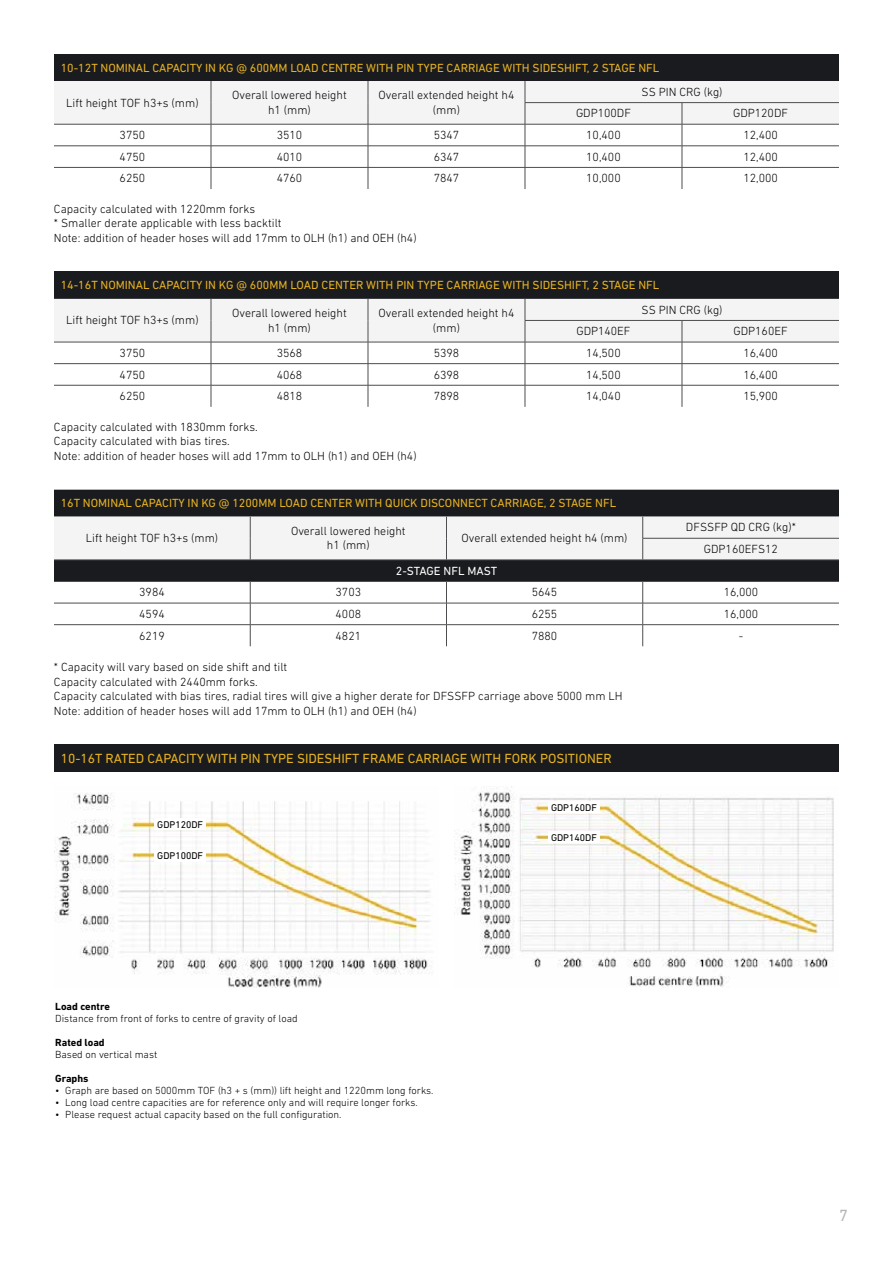
<style>
.page{position:relative;width:893px;height:1263px;background:#fff}
.page>*{position:absolute;margin:0;border:0;box-sizing:border-box;transform-origin:0 0}
.t1{font:16.5px "DIN Next LT Pro";color:#b4b6b8}
.t2{font:13.5px "DIN Next LT Pro";color:#e7b222}
.t3{font:300 12px/14.4px "DIN Next LT Pro";color:#000;text-align:center}
.t4{font:12px "DIN Next LT Pro";color:#e7b222}
.t5{font:12px "DIN Next LT Pro";color:#fff}
.t6{font:300 10.5px "DIN Next LT Pro";color:#000}
.t7{font:700 10.5px "DIN Next LT Pro";color:#000}
.t8{font:9.9px "DIN Next LT Pro";color:#000}
</style>
<div class="page">
<div style="left:54px;top:54px;width:785px;height:27px;background:#1a1b1e"></div>
<svg style="left:54px;top:81px;width:785px;height:108px"></svg>
<div style="left:54px;top:490px;width:785px;height:91px;background:#1a1b1e"></div>
<div style="left:54px;top:517px;width:785px;height:43px;background:#f4f4f4"></div>
<hr style="left:54px;top:560px;width:196px;height:1px;background:#4d4d4f">
<hr style="left:250px;top:560px;width:196px;height:1px;background:#4d4d4f">
<hr style="left:446px;top:560px;width:197px;height:1px;background:#4d4d4f">
<hr style="left:643px;top:560px;width:196px;height:1px;background:#4d4d4f">
<hr style="left:54px;top:581px;width:196px;height:1px;background:#4d4d4f">
<hr style="left:250px;top:581px;width:196px;height:1px;background:#4d4d4f">
<hr style="left:446px;top:581px;width:197px;height:1px;background:#4d4d4f">
<hr style="left:643px;top:581px;width:196px;height:1px;background:#4d4d4f">
<hr style="left:54px;top:603px;width:196px;height:1px;background:#4d4d4f">
<hr style="left:250px;top:603px;width:196px;height:1px;background:#4d4d4f">
<hr style="left:446px;top:603px;width:197px;height:1px;background:#4d4d4f">
<hr style="left:643px;top:603px;width:196px;height:1px;background:#4d4d4f">
<hr style="left:54px;top:624px;width:196px;height:1px;background:#4d4d4f">
<hr style="left:250px;top:624px;width:196px;height:1px;background:#4d4d4f">
<svg style="left:250px;top:582px;width:1px;height:64px"></svg>
<hr style="left:446px;top:624px;width:197px;height:1px;background:#4d4d4f">
<svg style="left:446px;top:582px;width:1px;height:64px"></svg>
<hr style="left:643px;top:624px;width:196px;height:1px;background:#4d4d4f">
<svg style="left:642px;top:582px;width:1px;height:64px"></svg>
<div style="left:54px;top:272px;width:785px;height:27px;background:#1a1b1e"></div>
<svg style="left:54px;top:299px;width:785px;height:108px"></svg>
<div style="left:54px;top:744px;width:785px;height:28px;background:#1a1b1e"></div>
<img style="left:54px;top:793px;width:377px;height:194px">
<img style="left:454px;top:787px;width:380px;height:200px">
<div style="left:154px;top:850px;width:52px;height:11px;background:#fff"></div>
<div style="left:548px;top:831px;width:52px;height:12px;background:#fff"></div>
<div style="left:154px;top:818px;width:52px;height:12px;background:#fff"></div>
<div style="left:548px;top:801px;width:52px;height:12px;background:#fff"></div>
<p class="t4" style="left:61px;top:61px;width:600px">10-12T NOMINAL CAPACITY IN KG @ 600MM LOAD CENTRE WITH PIN TYPE CARRIAGE WITH SIDESHIFT, 2 STAGE NFL</p>
<p class="t3" style="left:66px;top:95px;width:134px">Lift height TOF h3+s (mm)</p>
<p class="t3" style="left:232px;top:88px;width:116px">Overall lowered height h1 (mm)</p>
<p class="t3" style="left:378px;top:88px;width:137px">Overall extended height h4 (mm)</p>
<p class="t3" style="left:641px;top:84px;width:83px">SS PIN CRG (kg)</p>
<p class="t3" style="left:576px;top:106px;width:56px">GDP100DF</p>
<p class="t3" style="left:733px;top:106px;width:56px">GDP120DF</p>
<p class="t3" style="left:120px;top:128px;width:27px">3750</p>
<p class="t3" style="left:277px;top:128px;width:27px">3510</p>
<p class="t3" style="left:434px;top:128px;width:27px">5347</p>
<p class="t3" style="left:586px;top:128px;width:36px">10,400</p>
<p class="t3" style="left:743px;top:128px;width:36px">12,400</p>
<p class="t3" style="left:120px;top:149px;width:27px">4750</p>
<p class="t3" style="left:277px;top:149px;width:27px">4010</p>
<p class="t3" style="left:434px;top:149px;width:27px">6347</p>
<p class="t3" style="left:586px;top:149px;width:36px">10,400</p>
<p class="t3" style="left:743px;top:149px;width:36px">12,400</p>
<p class="t3" style="left:120px;top:171px;width:27px">6250</p>
<p class="t3" style="left:277px;top:171px;width:27px">4760</p>
<p class="t3" style="left:434px;top:171px;width:27px">7847</p>
<p class="t3" style="left:586px;top:171px;width:36px">10,000</p>
<p class="t3" style="left:743px;top:171px;width:36px">12,000</p>
<p class="t3" style="left:54px;top:202px;width:364px;text-align:left">Capacity calculated with 1220mm forks<br>* Smaller derate applicable with less backtilt<br>Note: addition of header hoses will add 17mm to OLH (h1) and OEH (h4)</p>
<p class="t4" style="left:61px;top:278px;width:600px">14-16T NOMINAL CAPACITY IN KG @ 600MM LOAD CENTER WITH PIN TYPE CARRIAGE WITH SIDESHIFT, 2 STAGE NFL</p>
<p class="t3" style="left:66px;top:313px;width:134px">Lift height TOF h3+s (mm)</p>
<p class="t3" style="left:232px;top:306px;width:116px">Overall lowered height h1 (mm)</p>
<p class="t3" style="left:378px;top:306px;width:137px">Overall extended height h4 (mm)</p>
<p class="t3" style="left:641px;top:302px;width:83px">SS PIN CRG (kg)</p>
<p class="t3" style="left:576px;top:324px;width:56px">GDP140EF</p>
<p class="t3" style="left:733px;top:324px;width:56px">GDP160EF</p>
<p class="t3" style="left:120px;top:345px;width:27px">3750</p>
<p class="t3" style="left:277px;top:345px;width:27px">3568</p>
<p class="t3" style="left:434px;top:345px;width:27px">5398</p>
<p class="t3" style="left:586px;top:345px;width:36px">14,500</p>
<p class="t3" style="left:743px;top:345px;width:36px">16,400</p>
<p class="t3" style="left:120px;top:367px;width:27px">4750</p>
<p class="t3" style="left:277px;top:367px;width:27px">4068</p>
<p class="t3" style="left:434px;top:367px;width:27px">6398</p>
<p class="t3" style="left:586px;top:367px;width:36px">14,500</p>
<p class="t3" style="left:743px;top:367px;width:36px">16,400</p>
<p class="t3" style="left:120px;top:389px;width:27px">6250</p>
<p class="t3" style="left:277px;top:389px;width:27px">4818</p>
<p class="t3" style="left:434px;top:389px;width:27px">7898</p>
<p class="t3" style="left:586px;top:389px;width:36px">14,040</p>
<p class="t3" style="left:743px;top:389px;width:36px">15,900</p>
<p class="t3" style="left:54px;top:419px;width:364px;text-align:left">Capacity calculated with 1830mm forks.<br>Capacity calculated with bias tires.<br>Note: addition of header hoses will add 17mm to OLH (h1) and OEH (h4)</p>
<p class="t4" style="left:61px;top:496px;width:557px">16T NOMINAL CAPACITY IN KG @ 1200MM LOAD CENTER WITH QUICK DISCONNECT CARRIAGE, 2 STAGE NFL</p>
<p class="t3" style="left:86px;top:531px;width:134px">Lift height TOF h3+s (mm)</p>
<p class="t3" style="left:291px;top:524px;width:116px">Overall lowered height h1 (mm)</p>
<p class="t3" style="left:462px;top:531px;width:167px">Overall extended height h4 (mm)</p>
<p class="t3" style="left:686px;top:516px;width:111px;line-height:21.8px">DFSSFP QD CRG (kg)*<br>GDP160EFS12</p>
<p class="t5" style="left:396px;top:564px;width:103px">2-STAGE NFL MAST</p>
<p class="t3" style="left:139px;top:585px;width:27px">3984</p>
<p class="t3" style="left:336px;top:585px;width:27px">3703</p>
<p class="t3" style="left:532px;top:585px;width:27px">5645</p>
<p class="t3" style="left:724px;top:585px;width:36px">16,000</p>
<p class="t3" style="left:139px;top:606px;width:27px">4594</p>
<p class="t3" style="left:336px;top:606px;width:27px">4008</p>
<p class="t3" style="left:532px;top:606px;width:27px">6255</p>
<p class="t3" style="left:724px;top:606px;width:36px">16,000</p>
<p class="t3" style="left:139px;top:628px;width:27px">6219</p>
<p class="t3" style="left:336px;top:628px;width:27px">4821</p>
<p class="t3" style="left:532px;top:628px;width:27px">7880</p>
<p class="t3" style="left:739px;top:628px;width:6px">-</p>
<p class="t3" style="left:54px;top:660px;width:570px;text-align:left">* Capacity will vary based on side shift and tilt<br>Capacity calculated with 2440mm forks.<br>Capacity calculated with bias tires, radial tires will give a higher derate for DFSSFP carriage above 5000 mm LH Note: addition of header hoses will add 17mm to OLH (h1) and OEH (h4)</p>
<p class="t2" style="left:61px;top:751px;width:553px">10-16T RATED CAPACITY WITH PIN TYPE SIDESHIFT FRAME CARRIAGE WITH FORK POSITIONER</p>
<p class="t8" style="left:157px;top:819px;width:47px">GDP120DF</p>
<p class="t8" style="left:157px;top:850px;width:47px">GDP100DF</p>
<p class="t8" style="left:551px;top:802px;width:47px">GDP160DF</p>
<p class="t8" style="left:551px;top:832px;width:47px">GDP140DF</p>
<p class="t7" style="left:55px;top:1000px;width:56px">Load centre</p>
<p class="t6" style="left:55px;top:1012px;width:244px">Distance from front of forks to centre of gravity of load</p>
<p class="t7" style="left:55px;top:1036px;width:51px">Rated load</p>
<p class="t6" style="left:55px;top:1048px;width:104px">Based on vertical mast</p>
<p class="t7" style="left:55px;top:1072px;width:35px">Graphs</p>
<p class="t6" style="left:55px;top:1084px;width:380px">• Graph are based on 5000mm TOF (h3 + s (mm)) lift height and 1220mm long forks.</p>
<p class="t6" style="left:55px;top:1096px;width:364px">• Long load centre capacities are for reference only and will require longer forks.</p>
<p class="t6" style="left:55px;top:1108px;width:288px">• Please request actual capacity based on the full configuration.</p>
<h1 class="t1" style="left:839px;top:1206px;width:10px">7</h1>
</div>
